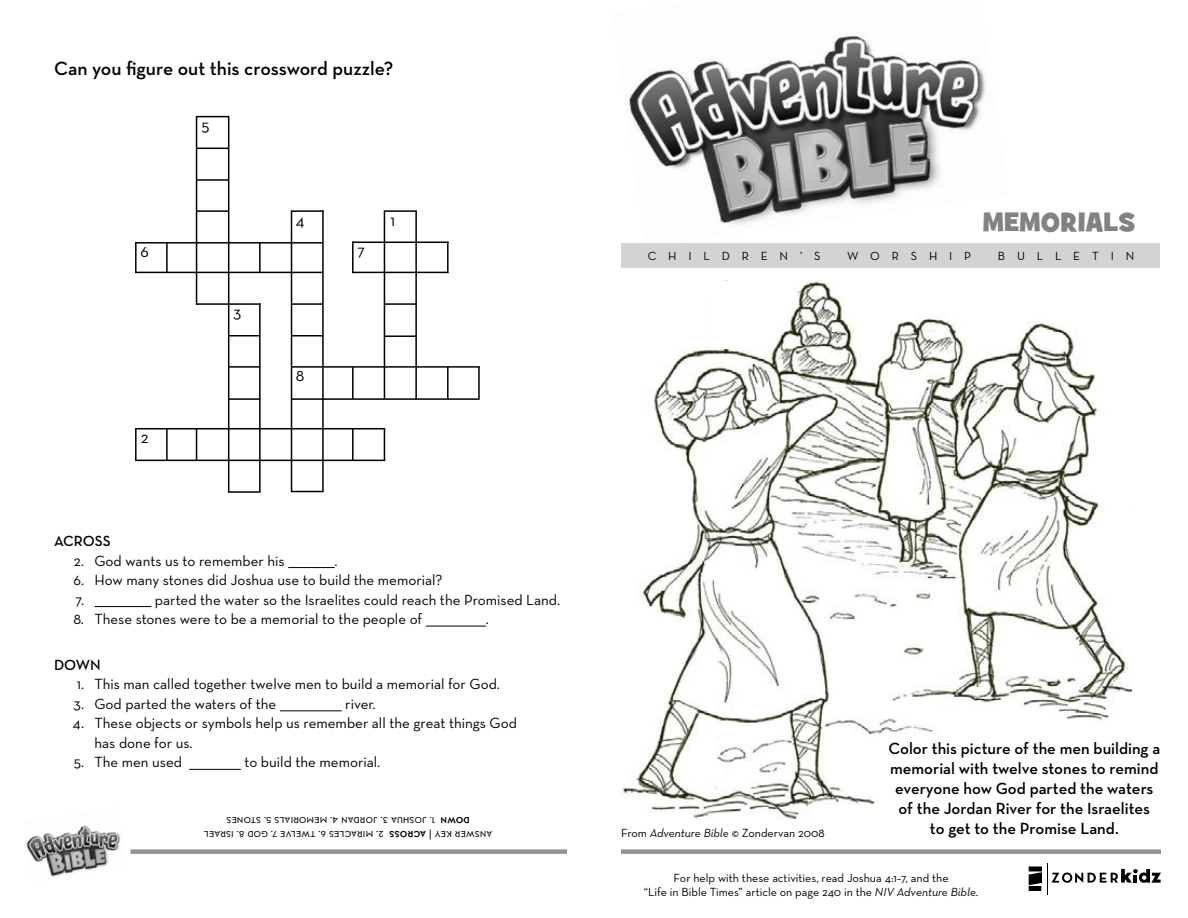
<style>
.page{position:relative;width:1188px;height:918px;background:#fff}
.page>*{position:absolute;margin:0;border:0;box-sizing:border-box;transform-origin:0 0}
.t1{font:27px "Grilled Cheese BTN";letter-spacing:.02em;color:#808285}
.t2{font:600 19.5px "Neutraface Text";color:#000}
.t3{font:600 16.5px/19.8px "Neutraface Text";color:#000;text-align:center}
.t4{font:16.5px "Neutraface Text";color:#000}
.t5{font:15px/19.5px "Neutraface Text";color:#000}
.t6{font:600 15px "Neutraface Text";color:#000}
.t7{font:12px/14.4px "Neutraface Text";color:#000}
.s1{font-weight:600}
.s2{font-style:italic}
</style>
<div class="page">
<img style="left:621px;top:35px;width:364px;height:211px">
<svg style="left:1029px;top:866px;width:13px;height:25px"></svg>
<svg style="left:1052px;top:869px;width:109px;height:14px"></svg>
<hr style="left:1047px;top:863px;width:1px;height:31px;background:#000">
<div style="left:621px;top:849px;width:540px;height:5px;background:#939598"></div>
<div style="left:130px;top:849px;width:437px;height:5px;background:#939598"></div>
<img style="left:26px;top:826px;width:95px;height:51px">
<div style="left:622px;top:243px;width:538px;height:25px;background:#d1d3d4"></div>
<hr style="left:280px;top:711px;width:62px;height:1px;background:#000">
<hr style="left:189px;top:769px;width:52px;height:1px;background:#000">
<hr style="left:288px;top:567px;width:47px;height:1px;background:#000">
<hr style="left:94px;top:606px;width:57px;height:1px;background:#000">
<hr style="left:426px;top:626px;width:60px;height:1px;background:#000">
<hr style="left:196px;top:116px;width:32px;height:1px;background:#000">
<hr style="left:197px;top:148px;width:32px;height:1px;background:#000">
<hr style="left:197px;top:179px;width:32px;height:2px;background:#000">
<hr style="left:197px;top:210px;width:32px;height:2px;background:#000">
<hr style="left:135px;top:242px;width:188px;height:2px;background:#000">
<hr style="left:136px;top:272px;width:187px;height:1px;background:#000">
<hr style="left:196px;top:303px;width:65px;height:2px;background:#000">
<hr style="left:228px;top:335px;width:32px;height:1px;background:#000">
<hr style="left:228px;top:366px;width:32px;height:2px;background:#000">
<hr style="left:228px;top:398px;width:32px;height:2px;background:#000">
<hr style="left:135px;top:428px;width:250px;height:1px;background:#000">
<hr style="left:135px;top:460px;width:250px;height:1px;background:#000">
<hr style="left:292px;top:210px;width:32px;height:2px;background:#000">
<hr style="left:291px;top:303px;width:32px;height:2px;background:#000">
<hr style="left:291px;top:335px;width:32px;height:1px;background:#000">
<hr style="left:292px;top:366px;width:188px;height:2px;background:#000">
<hr style="left:292px;top:398px;width:188px;height:2px;background:#000">
<hr style="left:385px;top:335px;width:32px;height:2px;background:#000">
<hr style="left:384px;top:303px;width:32px;height:2px;background:#000">
<hr style="left:352px;top:272px;width:97px;height:1px;background:#000">
<hr style="left:352px;top:242px;width:97px;height:1px;background:#000">
<hr style="left:384px;top:210px;width:32px;height:2px;background:#000">
<hr style="left:196px;top:116px;width:1px;height:189px;background:#000">
<hr style="left:228px;top:116px;width:1px;height:376px;background:#000">
<hr style="left:135px;top:242px;width:2px;height:31px;background:#000">
<hr style="left:166px;top:243px;width:2px;height:29px;background:#000">
<hr style="left:259px;top:243px;width:2px;height:29px;background:#000">
<hr style="left:291px;top:210px;width:1px;height:282px;background:#000">
<hr style="left:322px;top:210px;width:2px;height:282px;background:#000">
<hr style="left:384px;top:210px;width:1px;height:189px;background:#000">
<hr style="left:415px;top:210px;width:2px;height:189px;background:#000">
<hr style="left:352px;top:367px;width:2px;height:32px;background:#000">
<hr style="left:447px;top:367px;width:2px;height:31px;background:#000">
<hr style="left:478px;top:367px;width:2px;height:31px;background:#000">
<hr style="left:135px;top:428px;width:2px;height:32px;background:#000">
<hr style="left:166px;top:428px;width:2px;height:32px;background:#000">
<hr style="left:196px;top:428px;width:1px;height:32px;background:#000">
<hr style="left:259px;top:303px;width:2px;height:189px;background:#000">
<hr style="left:352px;top:428px;width:2px;height:32px;background:#000">
<hr style="left:384px;top:429px;width:1px;height:32px;background:#000">
<hr style="left:228px;top:491px;width:33px;height:2px;background:#000">
<hr style="left:292px;top:491px;width:32px;height:1px;background:#000">
<hr style="left:352px;top:242px;width:2px;height:31px;background:#000">
<hr style="left:447px;top:242px;width:2px;height:31px;background:#000">
<img style="left:621px;top:280px;width:510px;height:542px">
<svg style="left:710px;top:280px;width:31px;height:70px"></svg>
<svg style="left:880px;top:730px;width:35px;height:16px"></svg>
<h2 class="t2" style="left:54px;top:56px;width:341px">Can you figure out this crossword puzzle?</h2>
<p class="t4" style="left:140px;top:241px;width:10px">6</p>
<p class="t4" style="left:141px;top:427px;width:9px">2</p>
<p class="t4" style="left:201px;top:115px;width:10px">5</p>
<p class="t4" style="left:233px;top:302px;width:10px">3</p>
<p class="t4" style="left:296px;top:210px;width:10px">4</p>
<p class="t4" style="left:296px;top:365px;width:10px">8</p>
<p class="t4" style="left:357px;top:240px;width:9px">7</p>
<p class="t4" style="left:391px;top:210px;width:6px">1</p>
<p class="t6" style="left:54px;top:532px;width:58px">ACROSS</p>
<p class="t5" style="left:74px;top:551px;width:212px">2. God wants us to remember his</p>
<p class="t5" style="left:335px;top:551px;width:5px">.</p>
<p class="t5" style="left:74px;top:570px;width:371px">6. How many stones did Joshua use to build the memorial?<br>7.</p>
<p class="t5" style="left:155px;top:590px;width:407px">parted the water so the Israelites could reach the Promised Land.</p>
<p class="t5" style="left:73px;top:609px;width:350px">8. These stones were to be a memorial to the people of</p>
<p class="t5" style="left:486px;top:609px;width:5px">.</p>
<p class="t6" style="left:54px;top:655px;width:48px">DOWN</p>
<p class="t5" style="left:77px;top:674px;width:425px">1. This man called together twelve men to build a memorial for God.</p>
<p class="t5" style="left:74px;top:694px;width:204px">3. God parted the waters of the</p>
<p class="t5" style="left:345px;top:694px;width:32px">river.</p>
<p class="t5" style="left:94px;top:713px;width:424px;text-indent:-22px">4. These objects or symbols help us remember all the great things God has done for us.</p>
<p class="t5" style="left:74px;top:752px;width:110px">5. The men used</p>
<p class="t5" style="left:244px;top:752px;width:137px">to build the memorial.</p>
<p class="t7" style="left:470px;top:843px;width:245px;text-indent:-23px;rotate:-180deg">answer key | <span class="s1">across<br>down</span> 1. joshua 3. jordan 4. memorials 5. stones</p>
<p class="t7" style="left:384px;top:843px;width:182px;rotate:-180deg">2. miracles 6. twelve 7. god 8. israel</p>
<h1 class="t1" style="left:983px;top:204px;width:154px">MEMORIALS</h1>
<p class="t7" style="left:648px;top:249px;width:174px">Children’s</p>
<p class="t7" style="left:847px;top:249px;width:126px">Worship</p>
<p class="t7" style="left:998px;top:249px;width:138px">Bulletin</p>
<p class="t7" style="left:621px;top:826px;width:205px">From <span class="s2">Adventure Bible</span> © Zondervan 2008</p>
<p class="t3" style="left:888px;top:739px;width:273px">Color this picture of the men building a memorial with twelve stones to remind everyone how God parted the waters of the Jordan River for the Israelites<br>to get to the Promise Land.</p>
<p class="t7" style="left:644px;top:870px;width:336px;text-align:center">For help with these activities, read Joshua 4:1–7, and the<br>“Life in Bible Times” article on page 240 in the <span class="s2">NIV Adventure Bible</span>.</p>
</div>
